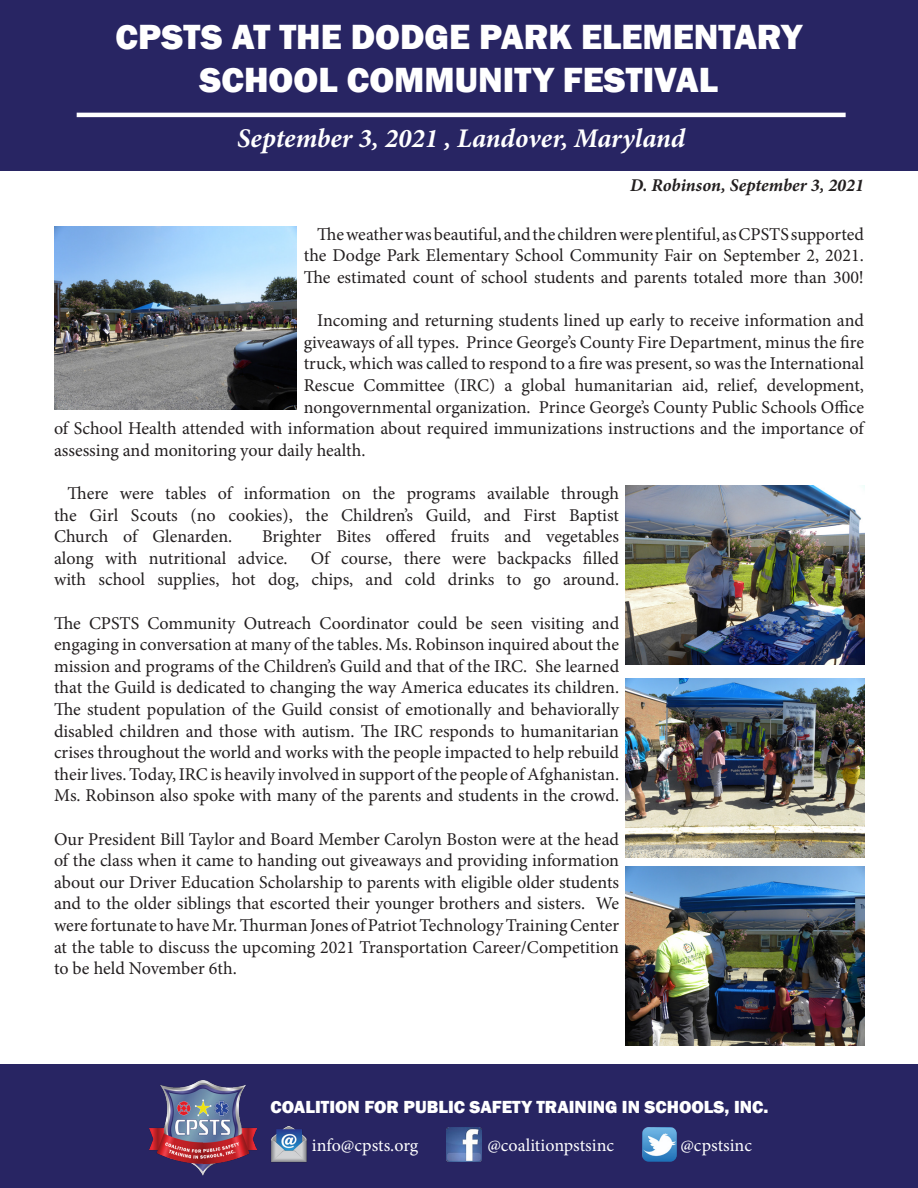
<style>
.page{position:relative;width:918px;height:1188px;background:#fff}
.page>*{position:absolute;margin:0;border:0;box-sizing:border-box;transform-origin:0 0}
.t1{font:800 36px/43.2px "Franklin Gothic";color:#fff;text-align:center}
.t2{font:italic 700 27px "Minion Pro";color:#fff}
.t3{font:18px/21.6px "Minion Pro";color:#231f20;text-align:justify}
.t4{font:800 18px "Franklin Gothic";color:#fff}
.t5{font:18px "Minion Pro";color:#fff}
.t6{font:italic 700 18px "Minion Pro";color:#231f20}
</style>
<div class="page">
<div style="left:0;top:0;width:918px;height:171px;background:#282563"></div>
<div style="left:0;top:1065px;width:918px;height:123px;background:#282563"></div>
<img style="left:150px;top:1080px;width:107px;height:95px">
<img style="left:271px;top:1126px;width:36px;height:36px">
<img style="left:446px;top:1127px;width:35px;height:35px">
<img style="left:642px;top:1127px;width:35px;height:35px">
<hr style="left:77px;top:113px;width:769px;height:4px;background:#fff">
<img style="left:54px;top:227px;width:243px;height:182px">
<img style="left:626px;top:486px;width:238px;height:179px">
<img style="left:626px;top:678px;width:238px;height:179px">
<img style="left:626px;top:867px;width:238px;height:178px">
<p class="t1" style="left:116px;top:15px;width:688px">CPSTS AT THE DODGE PARK ELEMENTARY<br>SCHOOL COMMUNITY FESTIVAL</p>
<p class="t2" style="left:237px;top:119px;width:450px">September 3, 2021 , Landover, Maryland</p>
<p class="t6" style="left:630px;top:173px;width:235px">D. Robinson, September 3, 2021</p>
<p class="t3" style="left:304px;top:223px;width:562px;text-indent:14px">The weather was beautiful, and the children were plentiful, as CPSTS supported the Dodge Park Elementary School Community Fair on September 2, 2021.<br>The estimated count of school students and parents totaled more than 300!</p>
<p class="t3" style="left:317px;top:310px;width:548px">Incoming and returning students lined up early to receive information and</p>
<p class="t3" style="left:304px;top:331px;width:562px">giveaways of all types. Prince George’s County Fire Department, minus the fire</p>
<p class="t3" style="left:304px;top:353px;width:562px">truck, which was called to respond to a fire was present, so was the International</p>
<p class="t3" style="left:304px;top:375px;width:562px">Rescue Committee (IRC) a global humanitarian aid, relief, development,</p>
<p class="t3" style="left:304px;top:396px;width:562px">nongovernmental organization. Prince George’s County Public Schools Office</p>
<p class="t3" style="left:54px;top:418px;width:811px">of School Health attended with information about required immunizations instructions and the importance of</p>
<p class="t3" style="left:54px;top:439px;width:313px">assessing and monitoring your daily health.</p>
<p class="t3" style="left:54px;top:483px;width:567px;text-indent:14px">There were tables of information on the programs available through the Girl Scouts (no cookies), the Children’s Guild, and First Baptist Church of Glenarden.</p>
<p class="t3" style="left:54px;top:526px;width:567px;text-indent:208px">Brighter Bites offered fruits and vegetables along with nutritional advice.</p>
<p class="t3" style="left:54px;top:547px;width:567px;text-align:right">Of course, there were backpacks filled<br>with school supplies, hot dog, chips, and cold drinks to go around.</p>
<p class="t3" style="left:54px;top:612px;width:567px">The CPSTS Community Outreach Coordinator could be seen visiting and engaging in conversation at many of the tables. Ms. Robinson inquired about the mission and programs of the Children’s Guild and that of the IRC. She learned that the Guild is dedicated to changing the way America educates its children.<br>The student population of the Guild consist of emotionally and behaviorally disabled children and those with autism. The IRC responds to humanitarian crises throughout the world and works with the people impacted to help rebuild their lives. Today, IRC is heavily involved in support of the people of Afghanistan.<br>Ms. Robinson also spoke with many of the parents and students in the crowd.</p>
<p class="t3" style="left:54px;top:828px;width:567px">Our President Bill Taylor and Board Member Carolyn Boston were at the head of the class when it came to handing out giveaways and providing information about our Driver Education Scholarship to parents with eligible older students and to the older siblings that escorted their younger brothers and sisters. We were fortunate to have Mr. Thurman Jones of Patriot Technology Training Center at the table to discuss the upcoming 2021 Transportation Career/Competition to be held November 6th.</p>
<p class="t4" style="left:271px;top:1095px;width:499px">COALITION FOR PUBLIC SAFETY TRAINING IN SCHOOLS, INC.</p>
<p class="t5" style="left:312px;top:1133px;width:108px">info@cpsts.org</p>
<p class="t5" style="left:487px;top:1133px;width:128px">@coalitionpstsinc</p>
<p class="t5" style="left:680px;top:1133px;width:73px">@cpstsinc</p>
</div>
